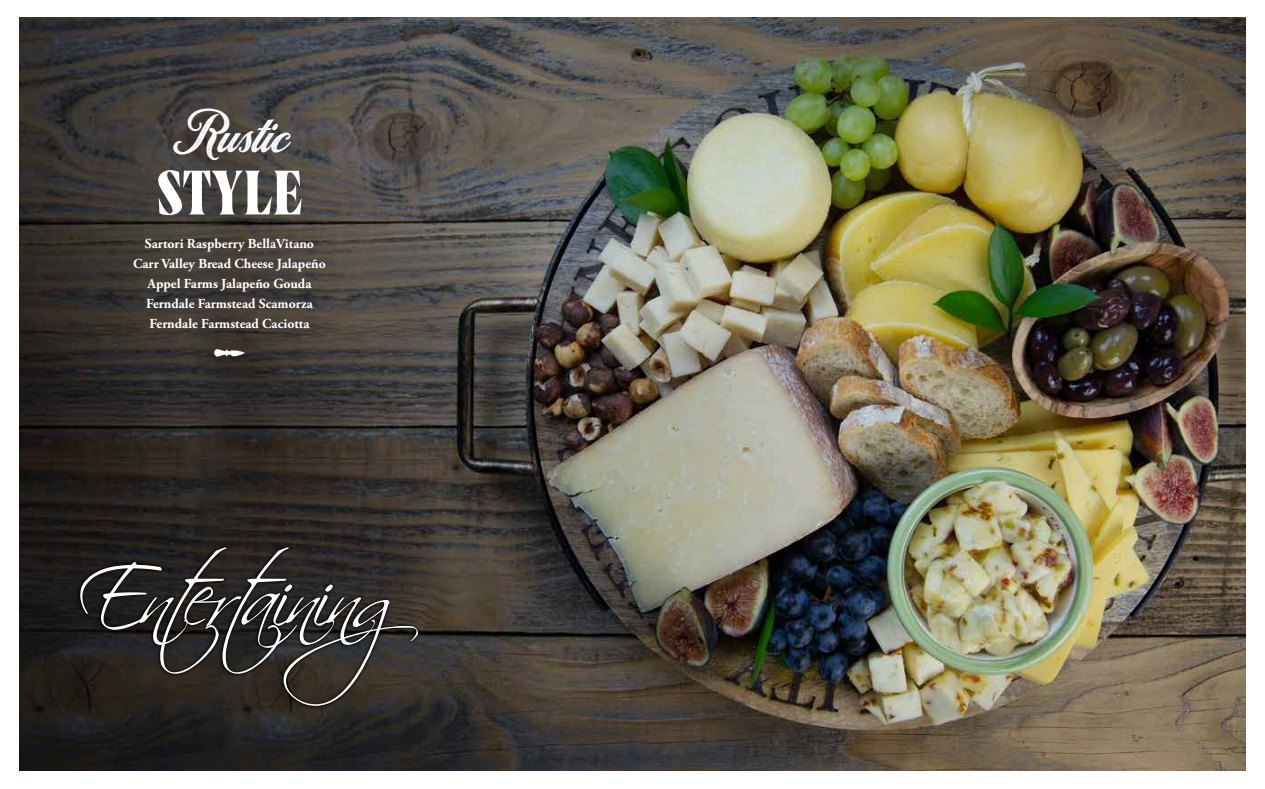
<style>
.page{position:relative;width:1265px;height:789px;background:#fff}
.page>*{position:absolute;margin:0;border:0;box-sizing:border-box;transform-origin:0 0}
.t1{font:87.5px "Scriptina";letter-spacing:-.11em;color:#fff}
.t2{font:700 62.5px "Wayfinder CF";color:#fff}
.t3{font:37.5px "Milkstore 01 Scr";color:#fff}
.t4{font:700 13.75px/20px "Adobe Garamond Pro";color:#fff;text-align:center}
</style>
<div class="page">
<img style="left:19px;top:17px;width:1227px;height:753px">
<svg style="left:214px;top:349px;width:31px;height:8px"></svg>
<svg style="left:76px;top:544px;width:345px;height:165px;background:#25221f"></svg>
<h3 class="t3" style="left:171px;top:117px;width:118px">Rustic</h3>
<h2 class="t2" style="left:156px;top:156px;width:148px">STYLE</h2>
<p class="t4" style="left:133px;top:234px;width:194px">Sartori Raspberry BellaVitano<br>Carr Valley Bread Cheese Jalapeño<br>Appel Farms Jalapeño Gouda<br>Ferndale Farmstead Scamorza<br>Ferndale Farmstead Caciotta</p>
<h1 class="t1" style="left:78px;top:543px;width:411px">Entertaining</h1>
</div>
